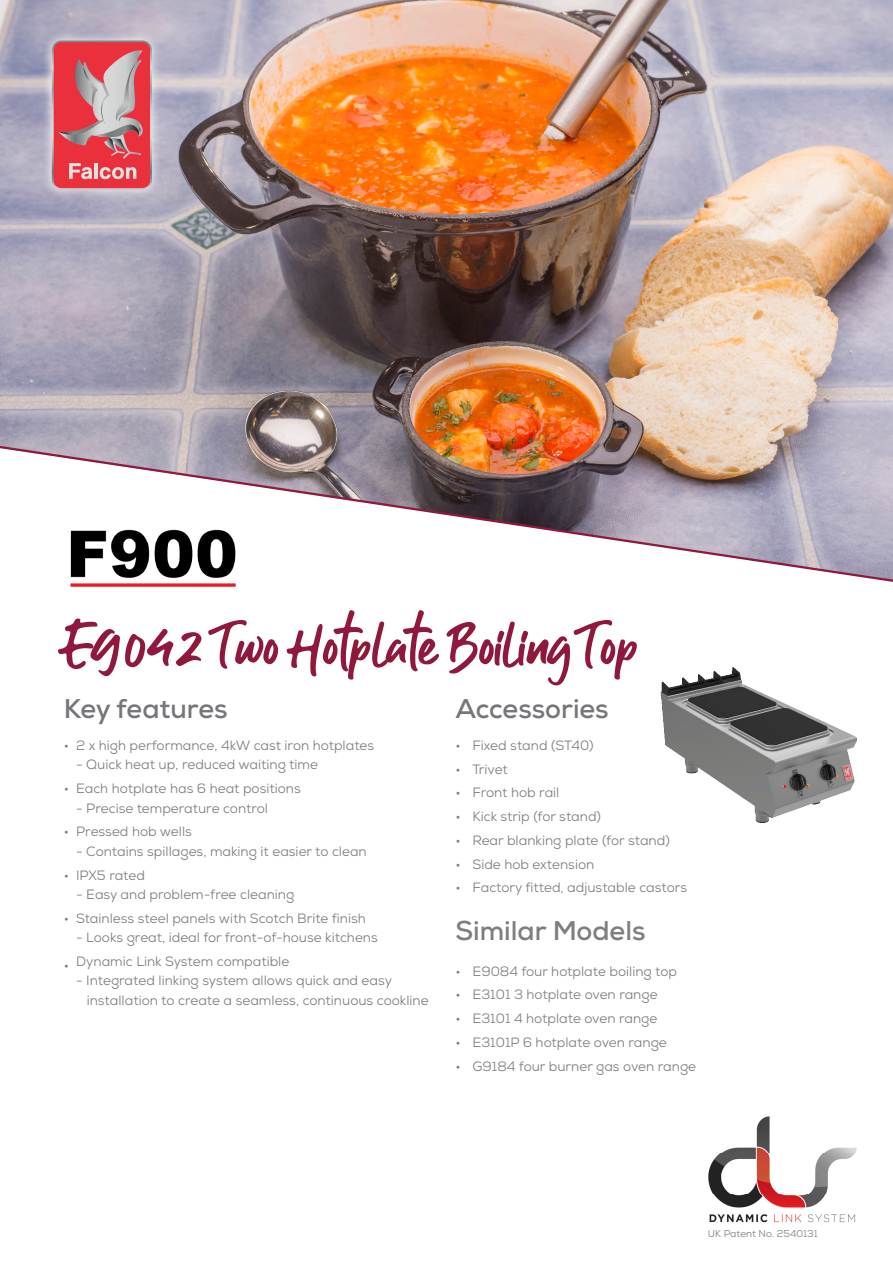
<style>
.page{position:relative;width:893px;height:1263px;background:#fff}
.page>*{position:absolute;margin:0;border:0;box-sizing:border-box;transform-origin:0 0}
.Script_Header_quote{font:57px "Guthen Bloots Personal Use";color:#90193b}
.t1{font:700 27px "Nexa";color:#757679}
.Body{font:700 27px "Nexa";color:#7e7e7c}
.Body-2{font:13.5px/19.5px "Nexa";color:#7e7e7c}
.t2{font:9.9px "Nexa";color:#7e7e7c}
.s1{font-size:66px}
</style>
<div class="page">
<img style="left:0;top:0;width:893px;height:443px">
<svg style="left:0;top:443px;width:893px;height:144px"></svg>
<img style="left:660px;top:667px;width:197px;height:156px">
<img style="left:708px;top:1116px;width:149px;height:107px">
<div style="left:42px;top:31px;width:119px;height:168px;background:#fff;opacity:.75"></div>
<svg style="left:52px;top:40px;width:100px;height:150px;background:#d6636c"></svg>
<p class="Script_Header_quote" style="left:66px;top:609px;width:574px"><span class="s1">E9042</span> Two Hotplate Boiling Top</p>
<p class="t1" style="left:64px;top:691px;width:165px">Key features</p>
<p class="Body-2" style="left:64px;top:735px;width:312px">• 2 x high performance, 4kW cast iron hotplates</p>
<p class="Body-2" style="left:76px;top:755px;width:243px">- Quick heat up, reduced waiting time</p>
<p class="Body-2" style="left:64px;top:779px;width:239px">• Each hotplate has 6 heat positions</p>
<p class="Body-2" style="left:76px;top:798px;width:193px">- Precise temperature control</p>
<p class="Body-2" style="left:64px;top:822px;width:130px">• Pressed hob wells</p>
<p class="Body-2" style="left:76px;top:841px;width:292px">- Contains spillages, making it easier to clean</p>
<p class="Body-2" style="left:64px;top:865px;width:83px">• IPX5 rated</p>
<p class="Body-2" style="left:76px;top:885px;width:220px">- Easy and problem-free cleaning</p>
<p class="Body-2" style="left:64px;top:908px;width:303px">• Stainless steel panels with Scotch Brite finish</p>
<p class="Body-2" style="left:76px;top:928px;width:303px">- Looks great, ideal for front-of-house kitchens</p>
<p class="Body-2" style="left:64px;top:951px;width:227px">• Dynamic Link System compatible</p>
<p class="Body-2" style="left:87px;top:971px;width:344px;text-indent:-11px">- Integrated linking system allows quick and easy installation to create a seamless, continuous cookline</p>
<p class="t1" style="left:455px;top:691px;width:155px">Accessories</p>
<p class="Body-2" style="left:455px;top:735px;width:140px">• Fixed stand (ST40)</p>
<p class="Body-2" style="left:455px;top:759px;width:54px">• Trivet</p>
<p class="Body-2" style="left:455px;top:783px;width:105px">• Front hob rail</p>
<p class="Body-2" style="left:455px;top:807px;width:147px">• Kick strip (for stand)</p>
<p class="Body-2" style="left:455px;top:830px;width:216px">• Rear blanking plate (for stand)</p>
<p class="Body-2" style="left:455px;top:854px;width:140px">• Side hob extension</p>
<p class="Body-2" style="left:455px;top:878px;width:233px">• Factory fitted, adjustable castors</p>
<p class="Body" style="left:455px;top:913px;width:192px">Similar Models</p>
<p class="Body-2" style="left:455px;top:961px;width:223px">• E9084 four hotplate boiling top</p>
<p class="Body-2" style="left:455px;top:985px;width:204px">• E3101 3 hotplate oven range</p>
<p class="Body-2" style="left:455px;top:1009px;width:203px">• E3101 4 hotplate oven range</p>
<p class="Body-2" style="left:455px;top:1032px;width:213px">• E3101P 6 hotplate oven range</p>
<p class="Body-2" style="left:455px;top:1056px;width:242px">• G9184 four burner gas oven range</p>
<p class="t2" style="left:708px;top:1227px;width:111px">UK Patent No. 2540131</p>
</div>
